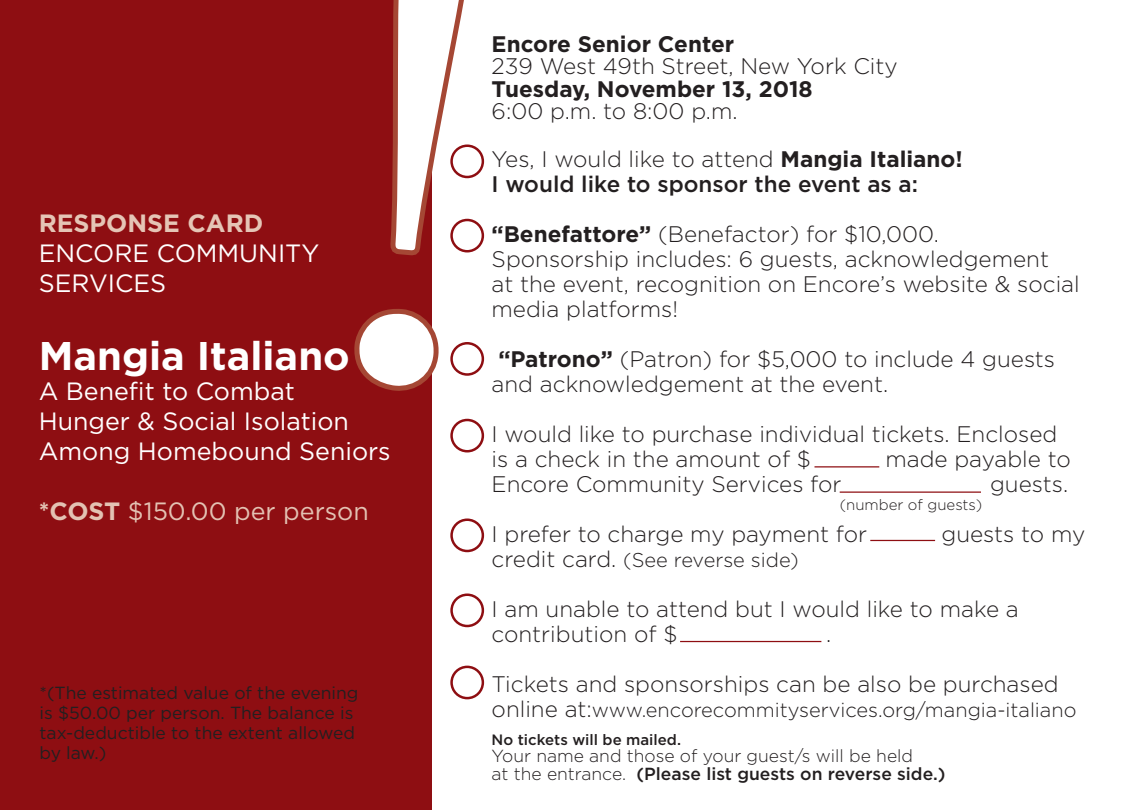
<style>
.page{position:relative;width:1125px;height:810px;background:#fff}
.page>*{position:absolute;margin:0;border:0;box-sizing:border-box;transform-origin:0 0}
.t1{font:700 40px "Gotham";color:#fff}
.t2{font:25px/30px "Gotham";color:#fff}
.t3{font:25px "Gotham";color:#e3c2b3}
.t4{font:700 25px "Gotham";color:#e5c5b6}
.t5{font:300 22.5px/25px "Gotham";color:#231f20}
.t6{font:700 22.5px "Gotham";color:#231f20}
.t7{font:500 22.5px "Gotham";color:#231f20}
.t8{font:300 20px "Gotham";color:#231f20}
.t9{font:17.5px/20px "Gotham";color:#231f20}
.t10{font:300 17.5px/17.5px "Gotham";color:#231f20}
.t11{font:500 15px "Gotham";color:#231f20}
.t12{font:300 15px "Gotham";color:#231f20}
.s1{font-weight:700}
.s2{font-size:22.5px}
.s3{font-weight:500}
</style>
<div class="page">
<div style="left:0;top:0;width:431px;height:810px;background:#8e0e12"></div>
<div style="left:450px;top:145px;width:34px;height:33px;border:2px solid #8e0e12;border-radius:50%"></div>
<div style="left:450px;top:219px;width:34px;height:33px;border:2px solid #8e0e12;border-radius:50%"></div>
<div style="left:450px;top:342px;width:34px;height:34px;border:2px solid #8e0e12;border-radius:50%"></div>
<div style="left:450px;top:419px;width:34px;height:33px;border:2px solid #8e0e12;border-radius:50%"></div>
<div style="left:450px;top:519px;width:34px;height:33px;border:2px solid #8e0e12;border-radius:50%"></div>
<hr style="left:814px;top:466px;width:65px;height:2px;background:#8e0e12">
<hr style="left:840px;top:491px;width:141px;height:2px;background:#8e0e12">
<hr style="left:680px;top:641px;width:141px;height:1px;background:#8e0e12">
<hr style="left:870px;top:540px;width:65px;height:1px;background:#8e0e12">
<div style="left:450px;top:594px;width:34px;height:33px;border:2px solid #8e0e12;border-radius:50%"></div>
<div style="left:450px;top:666px;width:34px;height:33px;border:2px solid #8e0e12;border-radius:50%"></div>
<svg style="left:356px;top:0;width:112px;height:388px"></svg>
<p class="t6" style="left:492px;top:31px;width:244px">Encore Senior Center</p>
<p class="t5" style="left:492px;top:53px;width:408px">239 West 49th Street, New York City</p>
<p class="t6" style="left:492px;top:76px;width:323px">Tuesday, November 13, 2018</p>
<p class="t5" style="left:492px;top:87px;width:473px;line-height:47.5px">6:00 p.m. to 8:00 p.m.<br>Yes, I would like to attend <span class="s1">Mangia Italiano!</span></p>
<p class="t7" style="left:492px;top:171px;width:428px">I would like to sponsor the event as a:</p>
<p class="t5" style="left:492px;top:221px;width:590px"><span class="s1">“Benefattore”</span> (Benefactor) for $10,000.<br>Sponsorship includes: 6 guests, acknowledgement<br>at the event, recognition on Encore’s website &amp; social media platforms!</p>
<p class="t5" style="left:492px;top:346px;width:565px"><span class="s1">“Patrono”</span> (Patron) for $5,000 to include 4 guests and acknowledgement at the event.</p>
<p class="t5" style="left:492px;top:421px;width:567px">I would like to purchase individual tickets. Enclosed is a check in the amount of $</p>
<p class="t4" style="left:39px;top:209px;width:226px">RESPONSE CARD</p>
<p class="t2" style="left:39px;top:238px;width:282px">ENCORE COMMUNITY<br>SERVICES</p>
<h1 class="t1" style="left:39px;top:333px;width:313px">Mangia Italiano</h1>
<p class="t2" style="left:39px;top:376px;width:354px">A Benefit to Combat<br>Hunger &amp; Social Isolation<br>Among Homebound Seniors</p>
<p class="t3" style="left:39px;top:497px;width:332px"><span class="s1">*COST</span> $150.00 per person</p>
<p class="t12" style="left:840px;top:497px;width:144px">(number of guests)</p>
<p class="t5" style="left:885px;top:446px;width:187px">made payable to</p>
<p class="t5" style="left:492px;top:471px;width:351px">Encore Community Services for</p>
<p class="t5" style="left:990px;top:471px;width:80px">guests.</p>
<p class="t5" style="left:492px;top:521px;width:377px">I prefer to charge my payment for</p>
<p class="t5" style="left:942px;top:521px;width:145px">guests to my</p>
<p class="t8" style="left:492px;top:549px;width:309px"><span class="s2">credit card.</span> (See reverse side)</p>
<p class="t5" style="left:492px;top:596px;width:529px">I am unable to attend but I would like to make a contribution of $</p>
<p class="t5" style="left:826px;top:621px;width:7px">.</p>
<p class="t5" style="left:492px;top:671px;width:569px">Tickets and sponsorships can be also be purchased</p>
<p class="t8" style="left:492px;top:699px;width:586px"><span class="s2">online at:</span>www.encorecommityservices.org/mangia-italiano</p>
<p class="t9" style="left:40px;top:683px;width:321px">*(The estimated value of the evening is $50.00 per person. The balance is tax-deductible to the extent allowed by law.)</p>
<p class="t11" style="left:492px;top:731px;width:191px">No tickets will be mailed.</p>
<p class="t10" style="left:492px;top:747px;width:455px">Your name and those of your guest/s will be held<br>at the entrance. <span class="s3">(Please list guests on reverse side.)</span></p>
</div>
